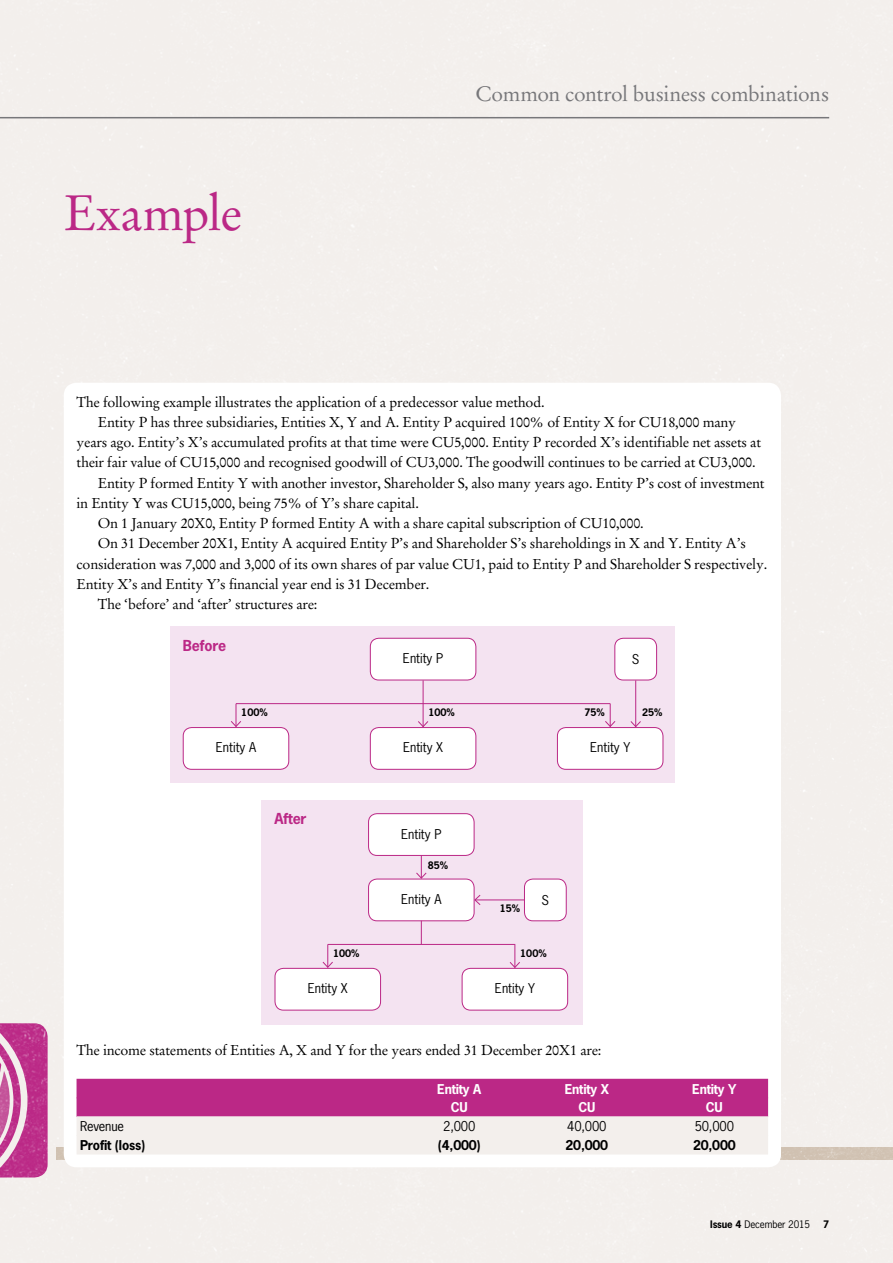
<style>
.page{position:relative;width:893px;height:1263px;background:#f3efec}
.page>*{position:absolute;margin:0;border:0;box-sizing:border-box;transform-origin:0 0}
.t1{font:49.5px "Stempel Garamond";letter-spacing:-.02em;color:#bb2886}
.t2{font:21px "Stempel Garamond";letter-spacing:-.015em;color:#77777a}
.t3{font:14.25px "Stempel Garamond";letter-spacing:-.015em;color:#000}
.t4{font:700 14.25px "News Gothic";letter-spacing:-.01em;color:#bb2886}
.t5{font:12.75px "News Gothic";color:#000}
.t6{font:700 12.75px "News Gothic";letter-spacing:-.015em;color:#000}
.t7{font:700 12.75px "News Gothic";letter-spacing:-.015em;color:#fff}
.t8{font:700 9.75px "News Gothic";color:#000}
.t9{font:9.75px "News Gothic";letter-spacing:-.015em;color:#000}
.s1{font-weight:700}
</style>
<div class="page">
<hr style="left:0;top:117px;width:829px;height:1px;background:#77777a">
<div style="left:64px;top:383px;width:717px;height:784px;background:#fff;border-radius:13px"></div>
<div style="left:77px;top:1079px;width:691px;height:19px;background:#bb2886"></div>
<div style="left:77px;top:1097px;width:691px;height:20px;background:#bb2886"></div>
<div style="left:77px;top:1116px;width:691px;height:20px;background:#f3efec"></div>
<div style="left:77px;top:1135px;width:691px;height:19px;background:#f3efec"></div>
<div style="left:170px;top:626px;width:505px;height:156px;background:#f4e3f1"></div>
<div style="left:615px;top:638px;width:42px;height:42px;background:#fff;border-radius:9px"></div>
<div style="left:614px;top:638px;width:43px;height:42px;border:1px solid #bb2886;border-radius:9px"></div>
<div style="left:370px;top:638px;width:106px;height:42px;background:#fff;border-radius:9px"></div>
<div style="left:370px;top:638px;width:106px;height:42px;border:1px solid #bb2886;border-radius:9px"></div>
<div style="left:183px;top:727px;width:106px;height:42px;background:#fff;border-radius:9px"></div>
<div style="left:183px;top:727px;width:106px;height:43px;border:1px solid #bb2886;border-radius:9px"></div>
<div style="left:370px;top:727px;width:106px;height:42px;background:#fff;border-radius:9px"></div>
<div style="left:370px;top:727px;width:106px;height:43px;border:1px solid #bb2886;border-radius:9px"></div>
<div style="left:557px;top:727px;width:106px;height:42px;background:#fff;border-radius:9px"></div>
<div style="left:557px;top:727px;width:106px;height:43px;border:1px solid #bb2886;border-radius:9px"></div>
<hr style="left:423px;top:680px;width:1px;height:47px;background:#bb2886">
<svg style="left:417px;top:720px;width:12px;height:8px"></svg>
<svg style="left:231px;top:704px;width:11px;height:23px"></svg>
<svg style="left:604px;top:704px;width:12px;height:23px"></svg>
<hr style="left:236px;top:703px;width:374px;height:1px;background:#bb2886">
<hr style="left:635px;top:680px;width:1px;height:47px;background:#bb2886">
<svg style="left:630px;top:720px;width:12px;height:8px"></svg>
<div style="left:262px;top:800px;width:321px;height:225px;background:#f4e3f1"></div>
<div style="left:524px;top:879px;width:42px;height:42px;background:#fff;border-radius:9px"></div>
<div style="left:524px;top:879px;width:43px;height:42px;border:1px solid #bb2886;border-radius:9px"></div>
<div style="left:369px;top:879px;width:105px;height:42px;background:#fff;border-radius:9px"></div>
<div style="left:368px;top:879px;width:106px;height:42px;border:1px solid #bb2886;border-radius:9px"></div>
<div style="left:369px;top:814px;width:105px;height:41px;background:#fff;border-radius:9px"></div>
<div style="left:368px;top:813px;width:106px;height:43px;border:1px solid #bb2886;border-radius:9px"></div>
<div style="left:275px;top:968px;width:106px;height:42px;background:#fff;border-radius:9px"></div>
<div style="left:275px;top:968px;width:106px;height:42px;border:1px solid #bb2886;border-radius:9px"></div>
<div style="left:462px;top:968px;width:106px;height:42px;background:#fff;border-radius:9px"></div>
<div style="left:462px;top:968px;width:106px;height:42px;border:1px solid #bb2886;border-radius:9px"></div>
<svg style="left:509px;top:945px;width:12px;height:23px"></svg>
<svg style="left:322px;top:944px;width:12px;height:24px"></svg>
<svg style="left:421px;top:921px;width:1px;height:23px"></svg>
<svg style="left:415px;top:855px;width:12px;height:24px"></svg>
<hr style="left:328px;top:944px;width:187px;height:1px;background:#bb2886">
<hr style="left:475px;top:899px;width:49px;height:1px;background:#bb2886">
<svg style="left:474px;top:894px;width:7px;height:12px"></svg>
<h1 class="t1" style="left:64px;top:183px;width:180px">Example</h1>
<h2 class="t2" style="left:475px;top:82px;width:355px">Common control business combinations</h2>
<p class="t3" style="left:77px;top:393px;width:470px">The following example illustrates the application of a predecessor value method.</p>
<p class="t3" style="left:98px;top:413px;width:640px">Entity P has three subsidiaries, Entities X, Y and A. Entity P acquired 100% of Entity X for CU18,000 many</p>
<p class="t3" style="left:77px;top:434px;width:686px">years ago. Entity’s X’s accumulated profits at that time were CU5,000. Entity P recorded X’s identifiable net assets at</p>
<p class="t3" style="left:77px;top:454px;width:681px">their fair value of CU15,000 and recognised goodwill of CU3,000. The goodwill continues to be carried at CU3,000.</p>
<p class="t3" style="left:98px;top:474px;width:668px">Entity P formed Entity Y with another investor, Shareholder S, also many years ago. Entity P’s cost of investment</p>
<p class="t3" style="left:77px;top:494px;width:344px">in Entity Y was CU15,000, being 75% of Y’s share capital.</p>
<p class="t3" style="left:98px;top:515px;width:548px">On 1 January 20X0, Entity P formed Entity A with a share capital subscription of CU10,000.</p>
<p class="t3" style="left:98px;top:535px;width:650px">On 31 December 20X1, Entity A acquired Entity P’s and Shareholder S’s shareholdings in X and Y. Entity A’s</p>
<p class="t3" style="left:77px;top:555px;width:692px">consideration was 7,000 and 3,000 of its own shares of par value CU1, paid to Entity P and Shareholder S respectively.</p>
<p class="t3" style="left:77px;top:575px;width:354px">Entity X’s and Entity Y’s financial year end is 31 December.</p>
<p class="t3" style="left:98px;top:596px;width:221px">The ‘before’ and ‘after’ structures are:</p>
<p class="t4" style="left:183px;top:636px;width:45px">Before</p>
<p class="t8" style="left:241px;top:706px;width:28px">100%</p>
<p class="t5" style="left:403px;top:650px;width:42px">Entity P</p>
<p class="t5" style="left:632px;top:651px;width:9px">S</p>
<p class="t8" style="left:428px;top:706px;width:28px">100%</p>
<p class="t8" style="left:584px;top:706px;width:22px">75%</p>
<p class="t8" style="left:642px;top:706px;width:22px">25%</p>
<p class="t5" style="left:216px;top:739px;width:42px">Entity A</p>
<p class="t5" style="left:403px;top:739px;width:42px">Entity X</p>
<p class="t5" style="left:590px;top:739px;width:41px">Entity Y</p>
<p class="t4" style="left:275px;top:809px;width:33px">After</p>
<p class="t8" style="left:333px;top:947px;width:28px">100%</p>
<p class="t5" style="left:401px;top:825px;width:42px">Entity P</p>
<p class="t8" style="left:428px;top:859px;width:22px">85%</p>
<p class="t5" style="left:401px;top:891px;width:42px">Entity A</p>
<p class="t5" style="left:542px;top:892px;width:9px">S</p>
<p class="t8" style="left:500px;top:901px;width:22px">15%</p>
<p class="t8" style="left:520px;top:947px;width:28px">100%</p>
<p class="t5" style="left:308px;top:980px;width:42px">Entity X</p>
<p class="t5" style="left:495px;top:980px;width:41px">Entity Y</p>
<p class="t3" style="left:77px;top:1041px;width:526px">The income statements of Entities A, X and Y for the years ended 31 December 20X1 are:</p>
<p class="t7" style="left:437px;top:1080px;width:46px">Entity A</p>
<p class="t7" style="left:565px;top:1080px;width:46px">Entity X</p>
<p class="t7" style="left:692px;top:1080px;width:46px">Entity Y</p>
<p class="t7" style="left:451px;top:1099px;width:18px">CU</p>
<p class="t7" style="left:578px;top:1099px;width:18px">CU</p>
<p class="t7" style="left:706px;top:1099px;width:18px">CU</p>
<p class="t5" style="left:80px;top:1118px;width:45px">Revenue</p>
<p class="t5" style="left:443px;top:1118px;width:34px">2,000</p>
<p class="t5" style="left:567px;top:1118px;width:41px">40,000</p>
<p class="t5" style="left:695px;top:1118px;width:41px">50,000</p>
<p class="t6" style="left:80px;top:1137px;width:67px">Profit (loss)</p>
<p class="t6" style="left:438px;top:1137px;width:44px">(4,000)</p>
<p class="t6" style="left:566px;top:1137px;width:44px">20,000</p>
<p class="t6" style="left:693px;top:1137px;width:44px">20,000</p>
<p class="t9" style="left:710px;top:1218px;width:101px"><span class="s1">Issue 4</span> December 2015</p>
<p class="t8" style="left:823px;top:1218px;width:8px">7</p>
</div>
